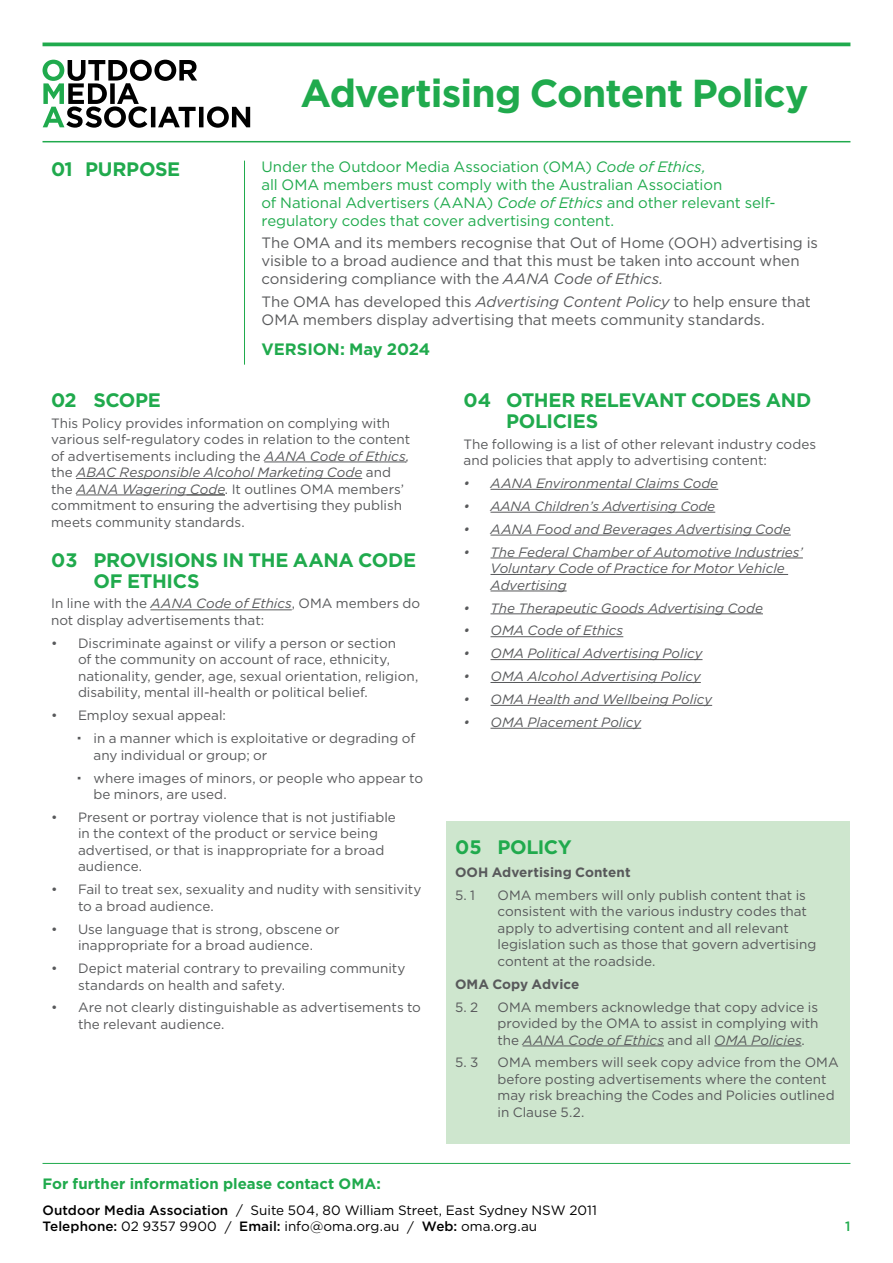
<style>
.page{position:relative;width:893px;height:1263px;background:#fff}
.page>*{position:absolute;margin:0;border:0;box-sizing:border-box;transform-origin:0 0}
.t1{font:700 39px "Gotham";letter-spacing:-.02em;color:#20aa4d}
.t2{font:700 19.5px/21px "Gotham";letter-spacing:-.015em;color:#20aa4d}
.t3{font:700 16.5px "Gotham";letter-spacing:-.005em;color:#20aa4d}
.t4{font:15px/18px "Gotham";letter-spacing:-.005em;color:#58595b}
.t5{font:15px/18px "Gotham";letter-spacing:-.005em;color:#20aa4d}
.t6{font:700 15px "Gotham";color:#20aa4d}
.t7{font:13.5px/16.5px "Gotham";color:#58595b}
.t8{font:italic 13.5px/16.5px "Gotham";color:#58595b}
.t9{font:13.5px/16.5px "Gotham";color:#000}
.t10{font:700 13.5px "Gotham";letter-spacing:.005em;color:#58595b}
.t11{font:500 13.5px "Gotham";color:#20aa4d}
.s1{font-style:italic}
.s2{font-weight:500}
</style>
<div class="page">
<hr style="left:43px;top:141px;width:807px;height:1px;background:#20aa4d">
<hr style="left:43px;top:43px;width:807px;height:3px;background:#20aa4d">
<svg style="left:43px;top:60px;width:207px;height:68px"></svg>
<hr style="left:264px;top:462px;width:142px;height:1px;background:#58595b">
<hr style="left:76px;top:478px;width:286px;height:1px;background:#58595b">
<hr style="left:76px;top:495px;width:110px;height:1px;background:#58595b">
<hr style="left:186px;top:495px;width:39px;height:1px;background:#000">
<hr style="left:150px;top:609px;width:142px;height:1px;background:#58595b">
<hr style="left:244px;top:161px;width:1px;height:204px;background:#20aa4d">
<hr style="left:43px;top:1163px;width:807px;height:1px;background:#20aa4d">
<hr style="left:490px;top:489px;width:228px;height:1px;background:#58595b">
<hr style="left:490px;top:512px;width:225px;height:1px;background:#58595b">
<hr style="left:490px;top:535px;width:301px;height:1px;background:#58595b">
<hr style="left:490px;top:558px;width:313px;height:1px;background:#58595b">
<hr style="left:490px;top:574px;width:298px;height:1px;background:#58595b">
<hr style="left:490px;top:591px;width:77px;height:1px;background:#58595b">
<hr style="left:490px;top:613px;width:273px;height:1px;background:#58595b">
<hr style="left:490px;top:636px;width:133px;height:1px;background:#58595b">
<hr style="left:490px;top:659px;width:212px;height:1px;background:#58595b">
<hr style="left:490px;top:682px;width:211px;height:1px;background:#58595b">
<hr style="left:490px;top:705px;width:222px;height:1px;background:#58595b">
<hr style="left:490px;top:728px;width:151px;height:1px;background:#58595b">
<div style="left:446px;top:821px;width:404px;height:323px;background:#cee6ce"></div>
<hr style="left:523px;top:1045px;width:141px;height:1px;background:#58595b">
<hr style="left:714px;top:1045px;width:87px;height:1px;background:#58595b">
<h1 class="t1" style="left:300px;top:67px;width:509px">Advertising Content Policy</h1>
<h2 class="t2" style="left:51px;top:158px;width:131px">01 PURPOSE</h2>
<p class="t5" style="left:261px;top:157px;width:516px">Under the Outdoor Media Association (OMA) <span class="s1">Code of Ethics,<br></span>all OMA members must comply with the Australian Association<br>of National Advertisers (AANA) <span class="s1">Code of Ethics</span> and other relevant self&shy;regulatory codes that cover advertising content.</p>
<p class="t4" style="left:261px;top:234px;width:558px">The OMA and its members recognise that Out of Home (OOH) advertising is visible to a broad audience and that this must be taken into account when considering compliance with the <span class="s1">AANA Code of Ethics.</span></p>
<p class="t4" style="left:261px;top:292px;width:551px">The OMA has developed this <span class="s1">Advertising Content Policy</span> to help ensure that<br>OMA members display advertising that meets community standards.</p>
<p class="t3" style="left:261px;top:339px;width:170px">VERSION: May 2024</p>
<h2 class="t2" style="left:51px;top:389px;width:111px">02 SCOPE</h2>
<p class="t7" style="left:51px;top:414px;width:361px">This Policy provides information on complying with various self-regulatory codes in relation to the content of advertisements including the <span class="s1">AANA Code of Ethics, </span>the <span class="s1">ABAC Responsible Alcohol Marketing Code</span> and the <span class="s1">AANA Wagering Code</span>. It outlines OMA members’ commitment to ensuring the advertising they publish meets community standards.</p>
<h2 class="t2" style="left:94px;top:549px;width:324px;text-indent:-43px">03 PROVISIONS IN THE AANA CODE<br>OF ETHICS</h2>
<p class="t7" style="left:51px;top:595px;width:371px">In line with the <span class="s1">AANA Code of Ethics</span>, OMA members do not display advertisements that:</p>
<p class="t7" style="left:78px;top:634px;width:342px;text-indent:-27px">• Discriminate against or vilify a person or section<br>of the community on account of race, ethnicity, nationality, gender, age, sexual orientation, religion, disability, mental ill-health or political belief.</p>
<p class="t7" style="left:94px;top:704px;width:323px;line-height:23px;text-indent:-43px">• Employ sexual appeal:<br>in a manner which is exploitative or degrading of</p>
<p class="t7" style="left:94px;top:743px;width:331px;line-height:23px">any individual or group; or<br>where images of minors, or people who appear to</p>
<p class="t7" style="left:94px;top:786px;width:135px">be minors, are used.</p>
<p class="t7" style="left:78px;top:809px;width:319px;text-indent:-27px">• Present or portray violence that is not justifiable in the context of the product or service being advertised, or that is inappropriate for a broad audience.</p>
<p class="t7" style="left:78px;top:881px;width:345px;text-indent:-27px">• Fail to treat sex, sexuality and nudity with sensitivity to a broad audience.</p>
<p class="t7" style="left:51px;top:920px;width:290px;text-align:center">• Use language that is strong, obscene or inappropriate for a broad audience.</p>
<p class="t7" style="left:78px;top:960px;width:329px;text-indent:-27px">• Depict material contrary to prevailing community standards on health and safety.</p>
<p class="t7" style="left:78px;top:999px;width:344px;text-indent:-27px">• Are not clearly distinguishable as advertisements to the relevant audience.</p>
<h2 class="t2" style="left:506px;top:389px;width:307px;text-indent:-43px">04 OTHER RELEVANT CODES AND<br>POLICIES</h2>
<p class="t7" style="left:463px;top:435px;width:354px">The following is a list of other relevant industry codes and policies that apply to advertising content:</p>
<p class="t8" style="left:463px;top:475px;width:256px">• AANA Environmental Claims Code</p>
<p class="t8" style="left:463px;top:497px;width:253px">• AANA Children’s Advertising Code</p>
<p class="t8" style="left:463px;top:520px;width:329px">• AANA Food and Beverages Advertising Code</p>
<p class="t8" style="left:490px;top:543px;width:314px;text-indent:-27px">• The Federal Chamber of Automotive Industries’<br>Voluntary Code of Practice for Motor Vehicle<br>Advertising</p>
<p class="t8" style="left:463px;top:599px;width:301px">• The Therapeutic Goods Advertising Code</p>
<p class="t8" style="left:463px;top:622px;width:161px">• OMA Code of Ethics</p>
<p class="t8" style="left:463px;top:645px;width:240px">• OMA Political Advertising Policy</p>
<p class="t8" style="left:463px;top:668px;width:239px">• OMA Alcohol Advertising Policy</p>
<p class="t8" style="left:463px;top:691px;width:250px">• OMA Health and Wellbeing Policy</p>
<p class="t8" style="left:463px;top:714px;width:179px">• OMA Placement Policy</p>
<h2 class="t2" style="left:455px;top:836px;width:118px">05 POLICY</h2>
<p class="t10" style="left:455px;top:863px;width:177px">OOH Advertising Content</p>
<p class="t7" style="left:455px;top:886px;width:22px">5. 1</p>
<p class="t7" style="left:497px;top:886px;width:320px">OMA members will only publish content that is consistent with the various industry codes that apply to advertising content and all relevant legislation such as those that govern advertising content at the roadside.</p>
<p class="t10" style="left:455px;top:975px;width:126px">OMA Copy Advice</p>
<p class="t7" style="left:455px;top:998px;width:25px">5. 2</p>
<p class="t7" style="left:497px;top:998px;width:322px;text-align:justify">OMA members acknowledge that copy advice is provided by the OMA to assist in complying with the <span class="s1">AANA Code of Ethics</span> and all <span class="s1">OMA Policies</span>.</p>
<p class="t7" style="left:455px;top:1054px;width:25px">5. 3</p>
<p class="t7" style="left:497px;top:1054px;width:343px">OMA members will seek copy advice from the OMA before posting advertisements where the content may risk breaching the Codes and Policies outlined in Clause 5.2.</p>
<p class="t6" style="left:43px;top:1173px;width:340px">For further information please contact OMA:</p>
<p class="t9" style="left:43px;top:1201px;width:556px"><span class="s2">Outdoor Media Association</span> / Suite 504, 80 William Street, East Sydney NSW 2011<br><span class="s2">Telephone:</span> 02 9357 9900 / <span class="s2">Email:</span> info@oma.org.au / <span class="s2">Web:</span> oma.org.au</p>
<p class="t11" style="left:845px;top:1217px;width:7px">1</p>
</div>
